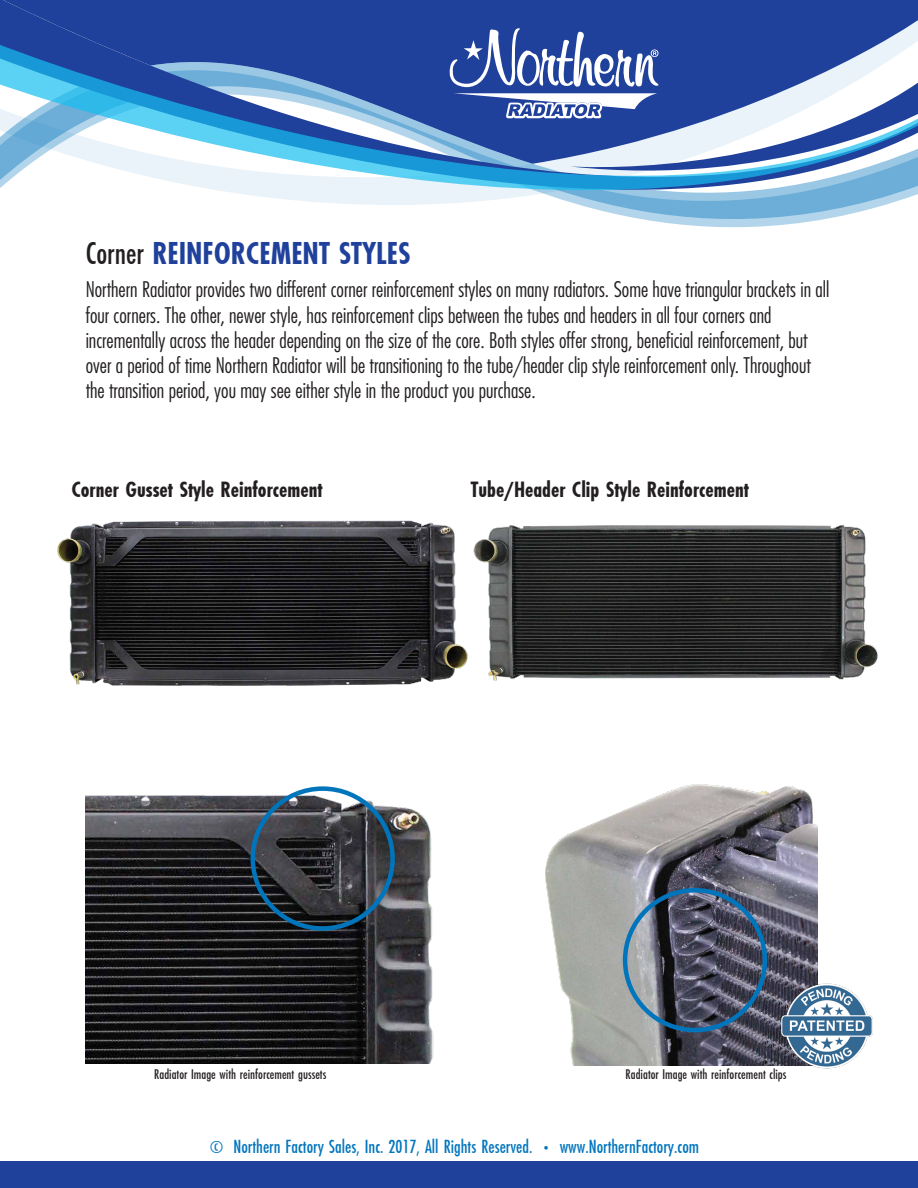
<style>
.page{position:relative;width:918px;height:1188px;background:#fff}
.page>*{position:absolute;margin:0;border:0;box-sizing:border-box;transform-origin:0 0}
.t1{font:700 condensed 30px "Futurist";color:#20419b}
.t2{font:300 condensed 21px/25.2px "Futura Std";color:#231f20}
.t3{font:700 condensed 21px "Futurist";color:#231f20}
.t4{font:18px "Futurist Condensed";color:#0376bd}
.t5{font:13.2px "Futurist Condensed";color:#231f20}
.s1{font-family:"Futurist Condensed";font-weight:400;font-stretch:normal;color:#231f20}
</style>
<div class="page">
<img style="left:86px;top:788px;width:348px;height:275px">
<svg style="left:0;top:0;width:918px;height:228px"></svg>
<svg style="left:0;top:45px;width:449px;height:145px"></svg>
<div style="left:0;top:1161px;width:918px;height:27px;background:#20419b"></div>
<svg style="left:449px;top:27px;width:469px;height:167px"></svg>
<img style="left:545px;top:784px;width:273px;height:281px">
<div style="left:623px;top:888px;width:144px;height:144px;border:4px solid #0075bc;border-radius:50%"></div>
<div style="left:251px;top:786px;width:144px;height:145px;border:4px solid #0075bc;border-radius:50%"></div>
<img style="left:780px;top:979px;width:93px;height:90px">
<img style="left:473px;top:525px;width:405px;height:156px">
<img style="left:57px;top:520px;width:411px;height:166px">
<h1 class="t1" style="left:86px;top:239px;width:326px"><span class="s1">Corner</span> REINFORCEMENT STYLES</h1>
<p class="t2" style="left:86px;top:277px;width:745px">Northern Radiator provides two different corner reinforcement styles on many radiators. Some have triangular brackets in all four corners. The other, newer style, has reinforcement clips between the tubes and headers in all four corners and incrementally across the header depending on the size of the core. Both styles offer strong, beneficial reinforcement, but over a period of time Northern Radiator will be transitioning to the tube/header clip style reinforcement only. Throughout the transition period, you may see either style in the product you purchase.</p>
<p class="t3" style="left:71px;top:480px;width:253px">Corner Gusset Style Reinforcement</p>
<p class="t3" style="left:471px;top:480px;width:280px">Tube/Header Clip Style Reinforcement</p>
<p class="t5" style="left:154px;top:1069px;width:174px">Radiator Image with reinforcement gussets</p>
<p class="t5" style="left:626px;top:1069px;width:162px">Radiator Image with reinforcement clips</p>
<p class="t4" style="left:210px;top:1138px;width:491px">© Northern Factory Sales, Inc. 2017, All Rights Reserved. • www.NorthernFactory.com</p>
</div>
